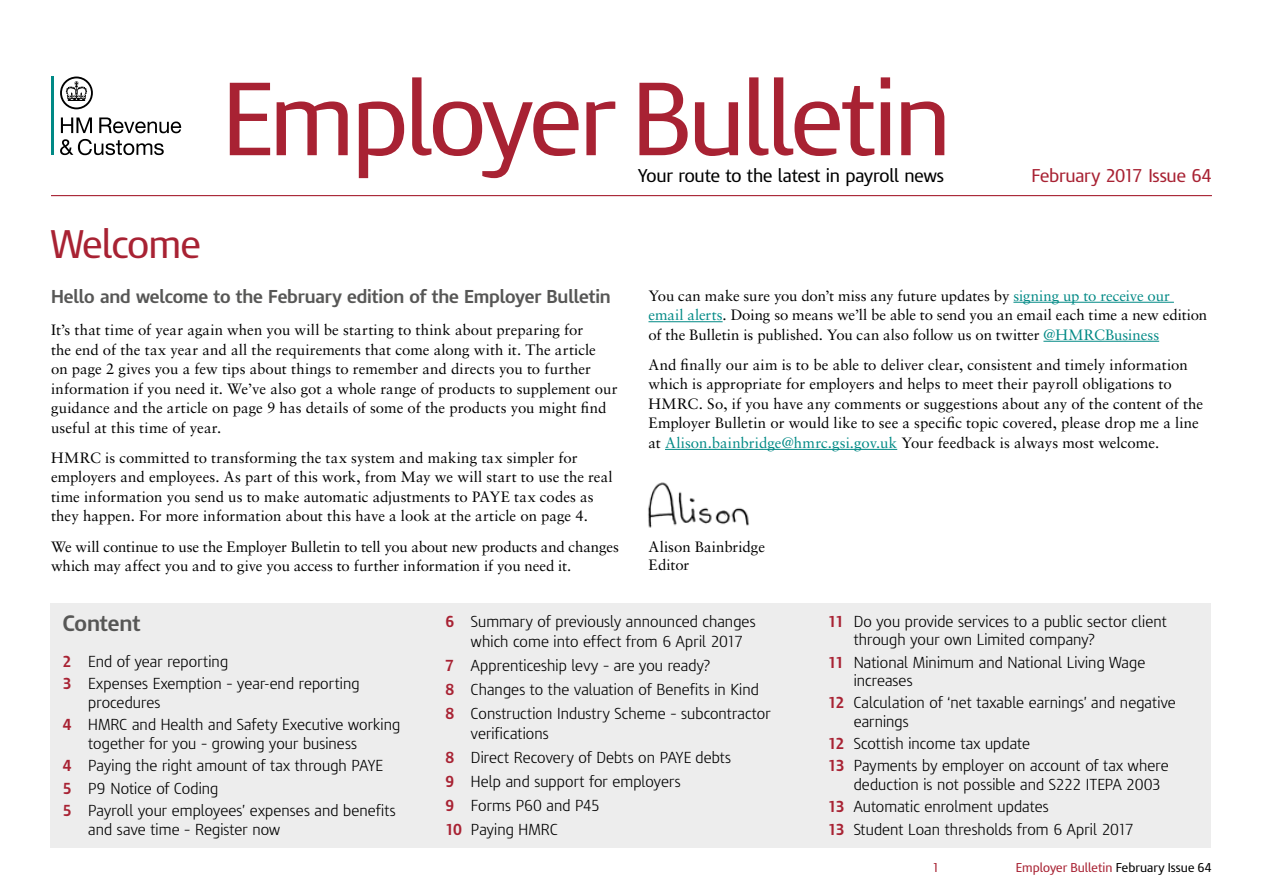
<style>
.page{position:relative;width:1263px;height:893px;background:#fff}
.page>*{position:absolute;margin:0;border:0;box-sizing:border-box;transform-origin:0 0}
.H_Masthead{font:97.5px "HMRC Modena";letter-spacing:-.03em;color:#a82233}
.H1_Main_heading{font:37.5px "HMRC Modena";letter-spacing:-.02em;color:#a82233}
.H2_Subheading{font:700 21px "HMRC Modena";letter-spacing:-.005em;color:#575756}
.P_Intro_80{font:700 17.55px "HMRC Modena";letter-spacing:-.01em;color:#575756}
.P_Masthead_Strapline{font:17.4px "HMRC Modena";letter-spacing:-.005em;color:#000}
.P_Masthead_Strapline-2{font:17.4px "HMRC Modena";letter-spacing:-.015em;color:#a82233}
.P_Body_text{font:15px/19.5px "Sabon";color:#000}
.P_Contents{font:300 15px/18.1px "HMRC Modena";letter-spacing:.005em;color:#000}
.t1{font:12px "HMRC Modena";letter-spacing:.005em;color:#a82233}
.s1{color:#008985}
.s2{font-weight:700;color:#a82233}
.s3{color:#000}
</style>
<div class="page">
<img style="left:648px;top:482px;width:101px;height:46px">
<svg style="left:61px;top:117px;width:31px;height:16px"></svg>
<svg style="left:99px;top:117px;width:82px;height:16px"></svg>
<svg style="left:60px;top:139px;width:104px;height:16px"></svg>
<hr style="left:51px;top:77px;width:2px;height:78px;background:#008985">
<svg style="left:60px;top:77px;width:33px;height:32px"></svg>
<hr style="left:51px;top:195px;width:1161px;height:1px;background:#a82233">
<div style="left:50px;top:603px;width:1161px;height:244px;background:#ededed"></div>
<hr style="left:1013px;top:302px;width:161px;height:1px;background:#008985">
<hr style="left:648px;top:321px;width:75px;height:1px;background:#008985">
<hr style="left:1043px;top:341px;width:116px;height:1px;background:#008985">
<hr style="left:665px;top:449px;width:232px;height:1px;background:#008985">
<p class="H_Masthead" style="left:222px;top:61px;width:731px">Employer Bulletin</p>
<p class="P_Masthead_Strapline" style="left:638px;top:166px;width:307px">Your route to the latest in payroll news</p>
<p class="P_Masthead_Strapline-2" style="left:1031px;top:166px;width:182px">February 2017 Issue 64</p>
<h1 class="H1_Main_heading" style="left:51px;top:221px;width:151px">Welcome</h1>
<p class="P_Intro_80" style="left:51px;top:286px;width:561px">Hello and welcome to the February edition of the Employer Bulletin</p>
<p class="P_Body_text" style="left:51px;top:320px;width:568px">It’s that time of year again when you will be starting to think about preparing for<br>the end of the tax year and all the requirements that come along with it. The article<br>on page 2 gives you a few tips about things to remember and directs you to further information if you need it. We’ve also got a whole range of products to supplement our guidance and the article on page 9 has details of some of the products you might find useful at this time of year.</p>
<p class="P_Body_text" style="left:51px;top:448px;width:563px">HMRC is committed to transforming the tax system and making tax simpler for employers and employees. As part of this work, from May we will start to use the real time information you send us to make automatic adjustments to PAYE tax codes as they happen. For more information about this have a look at the article on page 4.</p>
<p class="P_Body_text" style="left:51px;top:536px;width:569px">We will continue to use the Employer Bulletin to tell you about new products and changes which may affect you and to give you access to further information if you need it.</p>
<p class="P_Body_text" style="left:648px;top:286px;width:560px">You can make sure you don’t miss any future updates by <span class="s1">signing up to receive our email alerts</span>. Doing so means we’ll be able to send you an email each time a new edition of the Bulletin is published. You can also follow us on twitter <span class="s1">@HMRCBusiness</span></p>
<p class="P_Body_text" style="left:648px;top:355px;width:556px">And finally our aim is to be able to deliver clear, consistent and timely information which is appropriate for employers and helps to meet their payroll obligations to HMRC. So, if you have any comments or suggestions about any of the content of the Employer Bulletin or would like to see a specific topic covered, please drop me a line at <span class="s1">Alison.bainbridge@hmrc.gsi.gov.uk</span> Your feedback is always most welcome.</p>
<p class="P_Body_text" style="left:648px;top:537px;width:118px;line-height:18.8px">Alison Bainbridge<br>Editor</p>
<h2 class="H2_Subheading" style="left:63px;top:611px;width:79px">Content</h2>
<p class="P_Contents" style="left:63px;top:652px;width:167px"><span class="s2">2</span> End of year reporting</p>
<p class="P_Contents" style="left:88px;top:675px;width:273px;text-indent:-26px"><span class="s2">3</span> Expenses Exemption – year-end reporting procedures</p>
<p class="P_Contents" style="left:88px;top:716px;width:313px;text-indent:-26px"><span class="s2">4</span> HMRC and Health and Safety Executive working together for you – growing your business</p>
<p class="P_Contents" style="left:63px;top:757px;width:321px"><span class="s2">4</span> Paying the right amount of tax through PAYE</p>
<p class="P_Contents" style="left:63px;top:779px;width:157px"><span class="s2">5</span> P9 Notice of Coding</p>
<p class="P_Contents" style="left:88px;top:802px;width:309px;text-indent:-26px"><span class="s2">5</span> Payroll your employees’ expenses and benefits and save time – Register now</p>
<p class="P_Contents" style="left:471px;top:612px;width:286px;line-height:19.8px;text-indent:-26px"><span class="s2">6</span> Summary of previously announced changes which come into effect from 6 April 2017</p>
<p class="P_Contents" style="left:445px;top:656px;width:266px"><span class="s2">7</span> Apprenticeship levy – are you ready?</p>
<p class="P_Contents" style="left:445px;top:680px;width:315px"><span class="s2">8</span> Changes to the valuation of Benefits in Kind</p>
<p class="P_Contents" style="left:471px;top:703px;width:301px;line-height:19.8px;text-indent:-26px"><span class="s2">8</span> Construction Industry Scheme – subcontractor verifications</p>
<p class="P_Contents" style="left:445px;top:748px;width:287px"><span class="s2">8</span> Direct Recovery of Debts on PAYE debts</p>
<p class="P_Contents" style="left:445px;top:772px;width:237px"><span class="s2">9</span> Help and support for employers</p>
<p class="P_Contents" style="left:445px;top:796px;width:156px"><span class="s2">9</span> Forms P60 and P45</p>
<p class="P_Contents" style="left:445px;top:820px;width:114px"><span class="s2">10</span> Paying HMRC</p>
<p class="P_Contents" style="left:854px;top:612px;width:315px;text-indent:-26px"><span class="s2">11</span> Do you provide services to a public sector client through your own Limited company?</p>
<p class="P_Contents" style="left:854px;top:653px;width:293px;text-indent:-26px"><span class="s2">11</span> National Minimum and National Living Wage increases</p>
<p class="P_Contents" style="left:854px;top:694px;width:323px;text-indent:-26px"><span class="s2">12</span> Calculation of ‘net taxable earnings’ and negative earnings</p>
<p class="P_Contents" style="left:828px;top:734px;width:203px"><span class="s2">12</span> Scottish income tax update</p>
<p class="P_Contents" style="left:854px;top:757px;width:316px;text-indent:-26px"><span class="s2">13</span> Payments by employer on account of tax where deduction is not possible and S222 ITEPA 2003</p>
<p class="P_Contents" style="left:828px;top:797px;width:222px"><span class="s2">13</span> Automatic enrolment updates</p>
<p class="P_Contents" style="left:828px;top:820px;width:308px"><span class="s2">13</span> Student Loan thresholds from 6 April 2017</p>
<p class="t1" style="left:932px;top:860px;width:9px">1</p>
<p class="t1" style="left:1016px;top:860px;width:197px">Employer Bulletin <span class="s3">February Issue 64</span></p>
</div>
